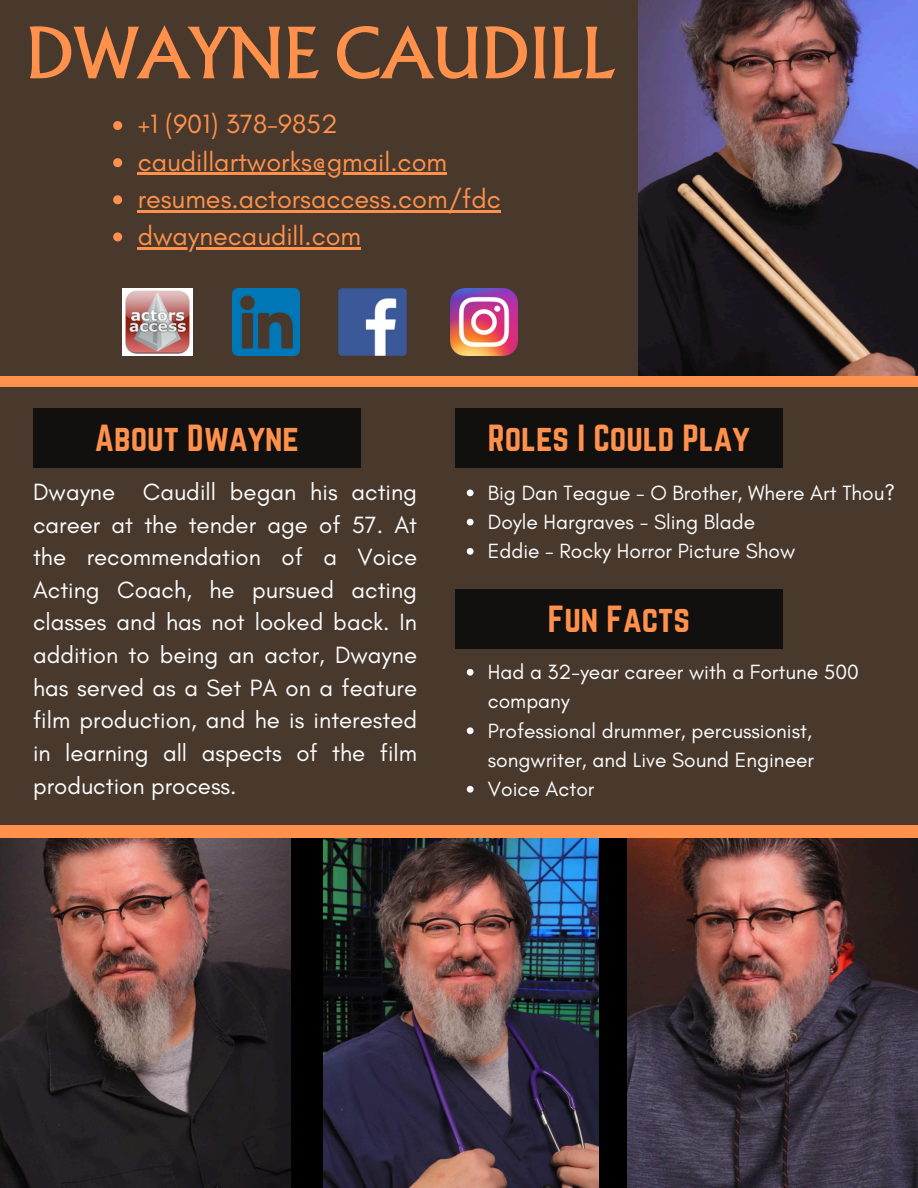
<style>
.page{position:relative;width:918px;height:1188px;background:#49392c}
.page>*{position:absolute;margin:0;border:0;box-sizing:border-box;transform-origin:0 0}
.t1{font:63px "Albertus Nova";color:#ff914d}
.t2{font:33px "Norwester";color:#ff914d}
.t3{font:27px "Glacial Indifference";color:#ff914d}
.t4{font:24px/32.7px "Glacial Indifference";color:#fdfdff;text-align:justify}
.t5{font:21px/29.2px "Glacial Indifference";color:#fdfdff}
</style>
<div class="page">
<img style="left:638px;top:0;width:280px;height:376px">
<div style="left:0;top:376px;width:918px;height:11px;background:#ff914d"></div>
<img style="left:122px;top:288px;width:70px;height:68px">
<img style="left:232px;top:288px;width:68px;height:68px">
<img style="left:339px;top:288px;width:67px;height:68px">
<img style="left:450px;top:288px;width:68px;height:68px">
<div style="left:33px;top:409px;width:328px;height:59px;background:#11100e"></div>
<div style="left:455px;top:409px;width:328px;height:59px;background:#11100e"></div>
<div style="left:455px;top:590px;width:328px;height:59px;background:#11100e"></div>
<div style="left:275px;top:833px;width:51px;height:355px;background:#000"></div>
<img style="left:0;top:837px;width:291px;height:351px">
<div style="left:587px;top:831px;width:51px;height:357px;background:#000"></div>
<img style="left:628px;top:837px;width:290px;height:351px">
<img style="left:324px;top:837px;width:274px;height:351px">
<svg style="left:467px;top:489px;width:7px;height:7px"></svg>
<svg style="left:467px;top:519px;width:7px;height:6px"></svg>
<svg style="left:467px;top:548px;width:7px;height:7px"></svg>
<svg style="left:467px;top:669px;width:7px;height:7px"></svg>
<svg style="left:467px;top:727px;width:7px;height:7px"></svg>
<svg style="left:467px;top:786px;width:7px;height:7px"></svg>
<div style="left:0;top:825px;width:918px;height:12px;background:#ff914d"></div>
<svg style="left:113px;top:121px;width:9px;height:9px"></svg>
<svg style="left:113px;top:158px;width:9px;height:9px"></svg>
<hr style="left:138px;top:173px;width:309px;height:2px;background:#ff914d">
<svg style="left:113px;top:195px;width:9px;height:9px"></svg>
<hr style="left:138px;top:210px;width:363px;height:2px;background:#ff914d">
<svg style="left:113px;top:232px;width:9px;height:9px"></svg>
<hr style="left:138px;top:247px;width:223px;height:2px;background:#ff914d">
<p class="t1" style="left:26px;top:9px;width:590px">DWAYNE CAUDILL</p>
<h2 class="t3" style="left:138px;top:108px;width:202px">+1 (901) 378-9852</h2>
<h2 class="t3" style="left:138px;top:145px;width:311px">caudillartworks@gmail.com</h2>
<h4 class="t3" style="left:138px;top:182px;width:365px">resumes.actorsaccess.com/fdc</h4>
<p class="t3" style="left:138px;top:219px;width:225px">dwaynecaudill.com</p>
<p class="t2" style="left:95px;top:418px;width:206px">About Dwayne</p>
<p class="t2" style="left:488px;top:418px;width:263px">Roles I Could Play</p>
<p class="t4" style="left:33px;top:475px;width:386px">Dwayne Caudill began his acting career at the tender age of 57. At the recommendation of a Voice Acting Coach, he pursued acting classes and has not looked back. In addition to being an actor, Dwayne has served as a Set PA on a feature film production, and he is interested in learning all aspects of the film production process.</p>
<p class="t5" style="left:488px;top:478px;width:409px">Big Dan Teague - O Brother, Where Art Thou?</p>
<h1 class="t5" style="left:488px;top:507px;width:269px">Doyle Hargraves - Sling Blade</h1>
<p class="t5" style="left:488px;top:536px;width:309px">Eddie - Rocky Horror Picture Show</p>
<p class="t2" style="left:548px;top:599px;width:144px">Fun Facts</p>
<p class="t5" style="left:488px;top:657px;width:373px">Had a 32-year career with a Fortune 500 company</p>
<p class="t5" style="left:488px;top:716px;width:328px">Professional drummer, percussionist, songwriter, and Live Sound Engineer</p>
<p class="t5" style="left:488px;top:774px;width:108px">Voice Actor</p>
</div>
